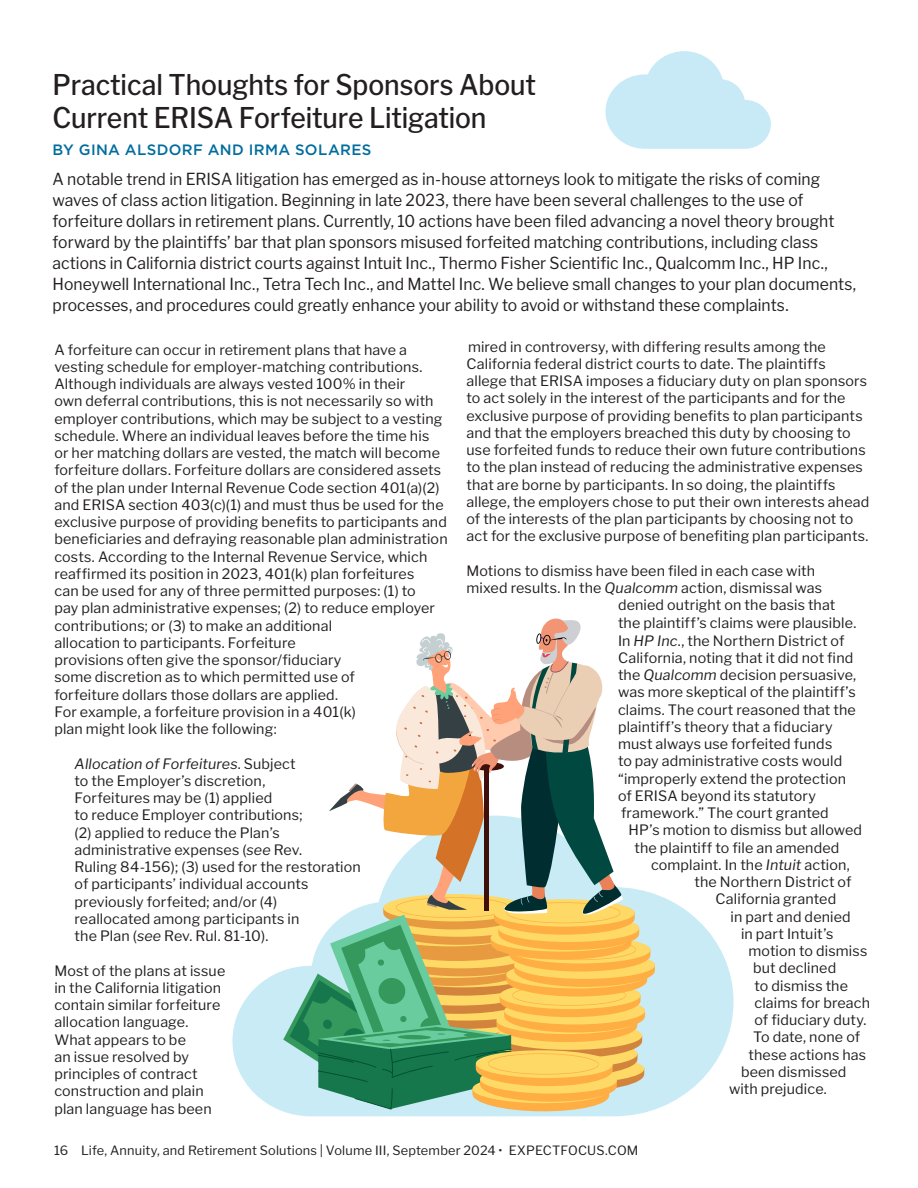
<style>
.page{position:relative;width:918px;height:1188px;background:#fff}
.page>*{position:absolute;margin:0;border:0;box-sizing:border-box;transform-origin:0 0}
.t1{font:500 28.35px/33px "Libre Franklin";letter-spacing:-.005em;color:#231f20;scale:.93 1}
.Body_Copy{font:16.5px/21px "Libre Franklin";letter-spacing:.005em;color:#231f20;scale:.95 1}
.t2{font:500 15px "Gotham";letter-spacing:.025em;color:#006d9e}
.Body_Copy-2{font:14.25px/17.2px "Libre Franklin";letter-spacing:.01em;color:#231f20}
.t3{font:12.75px "Libre Franklin";letter-spacing:.015em;color:#231f20}
.s1{font-style:italic}
</style>
<div class="page">
<svg style="left:232px;top:894px;width:502px;height:222px;fill:#c8ebf6"></svg>
<svg style="left:283px;top:618px;width:372px;height:494px"></svg>
<svg style="left:605px;top:51px;width:166px;height:98px"></svg>
<p class="t1" style="left:53px;top:68px;width:521px">Practical Thoughts for Sponsors About<br>Current ERISA Forfeiture Litigation</p>
<p class="t2" style="left:53px;top:140px;width:320px">BY GINA ALSDORF AND IRMA SOLARES</p>
<p class="Body_Copy" style="left:53px;top:169px;width:847px">A notable trend in ERISA litigation has emerged as in-house attorneys look to mitigate the risks of coming waves of class action litigation. Beginning in late 2023, there have been several challenges to the use of forfeiture dollars in retirement plans. Currently, 10 actions have been filed advancing a novel theory brought forward by the plaintiffs’ bar that plan sponsors misused forfeited matching contributions, including class actions in California district courts against Intuit Inc., Thermo Fisher Scientific Inc., Qualcomm Inc., HP Inc., Honeywell International Inc., Tetra Tech Inc., and Mattel Inc. We believe small changes to your plan documents, processes, and procedures could greatly enhance your ability to avoid or withstand these complaints.</p>
<p class="Body_Copy-2" style="left:54px;top:341px;width:395px">A forfeiture can occur in retirement plans that have a vesting schedule for employer-matching contributions.<br>Although individuals are always vested 100% in their<br>own deferral contributions, this is not necessarily so with employer contributions, which may be subject to a vesting schedule. Where an individual leaves before the time his<br>or her matching dollars are vested, the match will become forfeiture dollars. Forfeiture dollars are considered assets of the plan under Internal Revenue Code section 401(a)(2) and ERISA section 403(c)(1) and must thus be used for the exclusive purpose of providing benefits to participants and beneficiaries and defraying reasonable plan administration costs. According to the Internal Revenue Service, which reaffirmed its position in 2023, 401(k) plan forfeitures<br>can be used for any of three permitted purposes: (1) to<br>pay plan administrative expenses; (2) to reduce employer contributions; or (3) to make an additional<br>allocation to participants. Forfeiture<br>provisions often give the sponsor/fiduciary<br>some discretion as to which permitted use of<br>forfeiture dollars those dollars are applied.<br>For example, a forfeiture provision in a 401(k)<br>plan might look like the following:</p>
<p class="Body_Copy-2" style="left:75px;top:755px;width:288px"><span class="s1">Allocation of Forfeitures</span>. Subject<br>to the Employer’s discretion,<br>Forfeitures may be (1) applied<br>to reduce Employer contributions;<br>(2) applied to reduce the Plan’s administrative expenses (<span class="s1">see</span> Rev.<br>Ruling 84-156); (3) used for the restoration of participants’ individual accounts previously forfeited; and/or (4)<br>reallocated among participants in<br>the Plan (<span class="s1">see</span> Rev. Rul. 81-10).</p>
<p class="Body_Copy-2" style="left:54px;top:962px;width:172px">Most of the plans at issue in the California litigation contain similar forfeiture allocation language.<br>What appears to be<br>an issue resolved by principles of contract construction and plain plan language has been</p>
<p class="Body_Copy-2" style="left:466px;top:338px;width:404px">mired in controversy, with differing results among the California federal district courts to date. The plaintiffs allege that ERISA imposes a fiduciary duty on plan sponsors to act solely in the interest of the participants and for the exclusive purpose of providing benefits to plan participants and that the employers breached this duty by choosing to use forfeited funds to reduce their own future contributions to the plan instead of reducing the administrative expenses that are borne by participants. In so doing, the plaintiffs allege, the employers chose to put their own interests ahead of the interests of the plan participants by choosing not to act for the exclusive purpose of benefiting plan participants.</p>
<p class="Body_Copy-2" style="left:466px;top:562px;width:350px">Motions to dismiss have been filed in each case with</p>
<p class="Body_Copy-2" style="left:466px;top:579px;width:357px">mixed results. In the <span class="s1">Qualcomm</span> action, dismissal was</p>
<p class="Body_Copy-2" style="left:618px;top:596px;width:219px">denied outright on the basis that</p>
<p class="Body_Copy-2" style="left:618px;top:614px;width:240px">the plaintiff’s claims were plausible.</p>
<p class="Body_Copy-2" style="left:618px;top:632px;width:228px">In <span class="s1">HP Inc</span>., the Northern District of</p>
<p class="Body_Copy-2" style="left:618px;top:649px;width:237px">California, noting that it did not find</p>
<p class="Body_Copy-2" style="left:618px;top:666px;width:240px">the <span class="s1">Qualcomm</span> decision persuasive,</p>
<p class="Body_Copy-2" style="left:618px;top:683px;width:239px">was more skeptical of the plaintiff’s</p>
<p class="Body_Copy-2" style="left:618px;top:701px;width:239px">claims. The court reasoned that the</p>
<p class="Body_Copy-2" style="left:618px;top:718px;width:216px">plaintiff’s theory that a fiduciary</p>
<p class="Body_Copy-2" style="left:618px;top:735px;width:216px">must always use forfeited funds</p>
<p class="Body_Copy-2" style="left:618px;top:752px;width:226px">to pay administrative costs would</p>
<p class="Body_Copy-2" style="left:618px;top:770px;width:230px">“improperly extend the protection</p>
<p class="Body_Copy-2" style="left:618px;top:787px;width:200px">of ERISA beyond its statutory</p>
<p class="Body_Copy-2" style="left:621px;top:804px;width:209px">framework.” The court granted</p>
<p class="Body_Copy-2" style="left:628px;top:821px;width:235px">HP’s motion to dismiss but allowed</p>
<p class="Body_Copy-2" style="left:634px;top:839px;width:207px">the plaintiff to file an amended</p>
<p class="Body_Copy-2" style="left:651px;top:856px;width:200px">complaint. In the <span class="s1">Intuit</span> action,</p>
<p class="Body_Copy-2" style="left:694px;top:873px;width:158px">the Northern District of</p>
<p class="Body_Copy-2" style="left:716px;top:890px;width:122px">California granted</p>
<p class="Body_Copy-2" style="left:730px;top:908px;width:122px">in part and denied</p>
<p class="Body_Copy-2" style="left:741px;top:925px;width:94px">in part Intuit’s</p>
<p class="Body_Copy-2" style="left:748px;top:942px;width:120px">motion to dismiss</p>
<p class="Body_Copy-2" style="left:753px;top:959px;width:85px">but declined</p>
<p class="Body_Copy-2" style="left:754px;top:977px;width:95px">to dismiss the</p>
<p class="Body_Copy-2" style="left:754px;top:994px;width:117px">claims for breach</p>
<p class="Body_Copy-2" style="left:754px;top:1011px;width:114px">of fiduciary duty.</p>
<p class="Body_Copy-2" style="left:753px;top:1028px;width:109px">To date, none of</p>
<p class="Body_Copy-2" style="left:748px;top:1046px;width:119px">these actions has</p>
<p class="Body_Copy-2" style="left:741px;top:1063px;width:107px">been dismissed</p>
<p class="Body_Copy-2" style="left:729px;top:1080px;width:99px">with prejudice.</p>
<p class="t3" style="left:54px;top:1143px;width:586px">16 Life, Annuity, and Retirement Solutions | Volume III, September 2024 • EXPECTFOCUS.COM</p>
</div>
